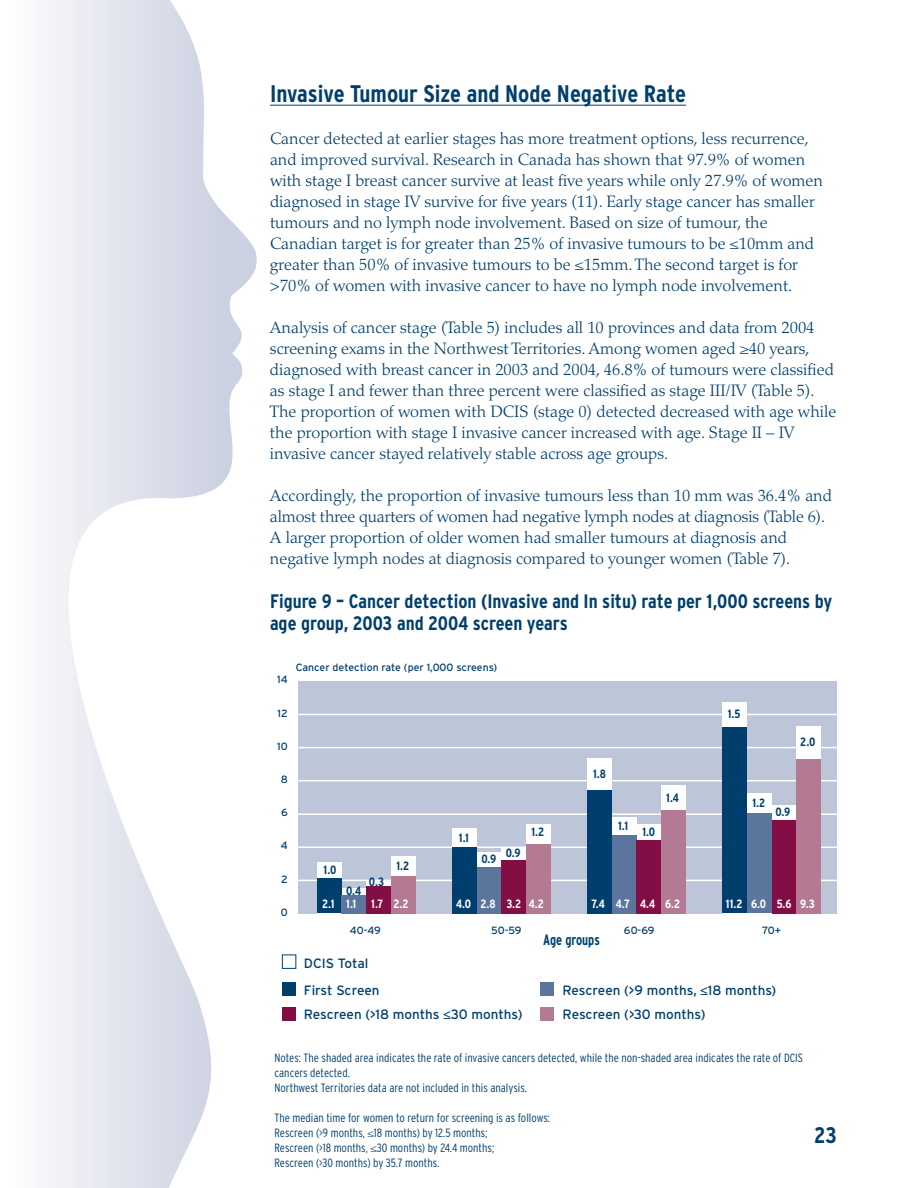
<style>
.page{position:relative;width:918px;height:1188px;background:#fff}
.page>*{position:absolute;margin:0;border:0;box-sizing:border-box;transform-origin:0 0}
.t1{font:700 condensed 24px "Interstate";color:#003f6d}
.t2{font:700 condensed 22.5px "Interstate";color:#003f6d}
.t3{font:700 condensed 19.5px/22.5px "Interstate";color:#003f6d}
.t4{font:300 16.5px/21px "Palatino";color:#003f6d}
.t5{font:700 condensed 15px "Interstate";color:#003f6d;scale:.88 1}
.t6{font:13.5px "Interstate";color:#003f6d}
.t7{font:300 condensed 12px/15px "Interstate";color:#003f6d}
.t8{font:700 condensed 12px "Interstate";color:#fff}
.t9{font:700 condensed 12px "Interstate";color:#003f6d}
.t10{font:10.5px "Interstate";color:#003f6d}
.s1{font-weight:400}
.s2{font-family:"Palatino";font-weight:700}
.s3{font-family:"Palatino";font-weight:400;font-stretch:normal}
</style>
<div class="page">
<svg style="left:49px;top:0;width:208px;height:1187px"></svg>
<div style="left:298px;top:681px;width:539px;height:233px;background:#bdc5d9"></div>
<hr style="left:298px;top:880px;width:539px;height:1px;background:#fff">
<hr style="left:298px;top:847px;width:539px;height:1px;background:#fff">
<hr style="left:298px;top:813px;width:539px;height:2px;background:#fff">
<hr style="left:298px;top:780px;width:539px;height:1px;background:#fff">
<hr style="left:298px;top:747px;width:539px;height:1px;background:#fff">
<hr style="left:298px;top:714px;width:539px;height:1px;background:#fff">
<div style="left:317px;top:862px;width:24px;height:51px;background:#fff"></div>
<div style="left:452px;top:828px;width:25px;height:85px;background:#fff"></div>
<div style="left:587px;top:759px;width:25px;height:154px;background:#fff"></div>
<div style="left:723px;top:702px;width:24px;height:211px;background:#fff"></div>
<div style="left:341px;top:888px;width:25px;height:25px;background:#fff"></div>
<div style="left:477px;top:852px;width:24px;height:61px;background:#fff"></div>
<div style="left:612px;top:817px;width:25px;height:96px;background:#fff"></div>
<div style="left:747px;top:793px;width:25px;height:120px;background:#fff"></div>
<div style="left:366px;top:880px;width:25px;height:33px;background:#fff"></div>
<div style="left:501px;top:847px;width:25px;height:66px;background:#fff"></div>
<div style="left:637px;top:824px;width:24px;height:89px;background:#fff"></div>
<div style="left:772px;top:805px;width:25px;height:108px;background:#fff"></div>
<div style="left:391px;top:856px;width:24px;height:57px;background:#fff"></div>
<div style="left:526px;top:824px;width:25px;height:89px;background:#fff"></div>
<div style="left:661px;top:785px;width:25px;height:128px;background:#fff"></div>
<div style="left:797px;top:726px;width:24px;height:187px;background:#fff"></div>
<div style="left:317px;top:879px;width:24px;height:34px;background:#003f6d"></div>
<div style="left:452px;top:847px;width:25px;height:66px;background:#003f6d"></div>
<div style="left:587px;top:790px;width:25px;height:123px;background:#003f6d"></div>
<div style="left:723px;top:727px;width:24px;height:186px;background:#003f6d"></div>
<div style="left:341px;top:895px;width:25px;height:18px;background:#5b759d"></div>
<div style="left:477px;top:867px;width:24px;height:46px;background:#5b759d"></div>
<div style="left:612px;top:835px;width:25px;height:78px;background:#5b759d"></div>
<div style="left:747px;top:813px;width:25px;height:100px;background:#5b759d"></div>
<div style="left:366px;top:886px;width:25px;height:27px;background:#820e45"></div>
<div style="left:501px;top:860px;width:25px;height:53px;background:#820e45"></div>
<div style="left:637px;top:840px;width:24px;height:73px;background:#820e45"></div>
<div style="left:772px;top:820px;width:25px;height:93px;background:#820e45"></div>
<div style="left:391px;top:876px;width:24px;height:37px;background:#b47a94"></div>
<div style="left:526px;top:844px;width:25px;height:69px;background:#b47a94"></div>
<div style="left:661px;top:810px;width:25px;height:103px;background:#b47a94"></div>
<div style="left:797px;top:759px;width:24px;height:154px;background:#b47a94"></div>
<div style="left:282px;top:982px;width:14px;height:13px;background:#003f6d"></div>
<div style="left:282px;top:1007px;width:14px;height:14px;background:#820e45"></div>
<div style="left:540px;top:982px;width:14px;height:13px;background:#5b759d"></div>
<div style="left:540px;top:1007px;width:14px;height:14px;background:#b47a94"></div>
<div style="left:282px;top:955px;width:14px;height:14px;border:1px solid #003f6d"></div>
<hr style="left:270px;top:105px;width:416px;height:1px;background:#003f6d">
<h1 class="t1" style="left:270px;top:84px;width:418px">Invasive Tumour Size and Node Negative Rate</h1>
<p class="t4" style="left:270px;top:130px;width:555px">Cancer detected at earlier stages has more treatment options, less recurrence, and improved survival. Research in Canada has shown that 97.9% of women with stage I breast cancer survive at least five years while only 27.9% of women diagnosed in stage IV survive for five years (11). Early stage cancer has smaller tumours and no lymph node involvement. Based on size of tumour, the Canadian target is for greater than 25% of invasive tumours to be <span class="s1">≤</span>10mm and greater than 50% of invasive tumours to be <span class="s1">≤</span>15mm. The second target is for &gt;70% of women with invasive cancer to have no lymph node involvement.</p>
<p class="t4" style="left:270px;top:319px;width:568px">Analysis of cancer stage (Table 5) includes all 10 provinces and data from 2004 screening exams in the Northwest Territories. Among women aged <span class="s1">≥</span>40 years, diagnosed with breast cancer in 2003 and 2004, 46.8% of tumours were classified as stage I and fewer than three percent were classified as stage III/IV (Table 5).<br>The proportion of women with DCIS (stage 0) detected decreased with age while the proportion with stage I invasive cancer increased with age. Stage II – IV invasive cancer stayed relatively stable across age groups.</p>
<p class="t4" style="left:270px;top:487px;width:563px">Accordingly, the proportion of invasive tumours less than 10 mm was 36.4% and almost three quarters of women had negative lymph nodes at diagnosis (Table 6).<br>A larger proportion of older women had smaller tumours at diagnosis and negative lymph nodes at diagnosis compared to younger women (Table 7).</p>
<p class="t3" style="left:270px;top:591px;width:564px">Figure 9 – Cancer detection (Invasive and In situ) rate per 1,000 screens by age group, 2003 and 2004 screen years</p>
<p class="t10" style="left:277px;top:676px;width:12px">14</p>
<p class="t10" style="left:296px;top:663px;width:203px">Cancer detection rate (per 1,000 screens)</p>
<p class="t10" style="left:277px;top:709px;width:12px">12</p>
<p class="t9" style="left:728px;top:710px;width:14px">1.5</p>
<p class="t10" style="left:277px;top:742px;width:12px">10</p>
<p class="t9" style="left:800px;top:738px;width:17px">2.0</p>
<p class="t10" style="left:281px;top:775px;width:9px">8</p>
<p class="t9" style="left:593px;top:770px;width:14px">1.8</p>
<p class="t10" style="left:281px;top:809px;width:8px">6</p>
<p class="t9" style="left:666px;top:793px;width:14px">1.4</p>
<p class="t9" style="left:752px;top:798px;width:14px">1.2</p>
<p class="t9" style="left:775px;top:807px;width:16px">0.9</p>
<p class="t10" style="left:281px;top:842px;width:9px">4</p>
<p class="t10" style="left:281px;top:875px;width:8px">2</p>
<p class="t9" style="left:324px;top:865px;width:14px">1.0</p>
<p class="t9" style="left:346px;top:887px;width:17px">0.4</p>
<p class="t9" style="left:369px;top:877px;width:17px">0.3</p>
<p class="t9" style="left:396px;top:861px;width:14px">1.2</p>
<p class="t9" style="left:459px;top:833px;width:12px">1.1</p>
<p class="t9" style="left:481px;top:854px;width:16px">0.9</p>
<p class="t9" style="left:506px;top:848px;width:16px">0.9</p>
<p class="t9" style="left:531px;top:827px;width:14px">1.2</p>
<p class="t9" style="left:618px;top:822px;width:12px">1.1</p>
<p class="t9" style="left:642px;top:827px;width:14px">1.0</p>
<p class="t10" style="left:281px;top:908px;width:8px">0</p>
<p class="t8" style="left:322px;top:899px;width:14px">2.1</p>
<p class="t8" style="left:456px;top:899px;width:17px">4.0</p>
<p class="t8" style="left:592px;top:899px;width:15px">7.4</p>
<p class="t8" style="left:726px;top:899px;width:18px">11.2</p>
<p class="t8" style="left:346px;top:899px;width:12px">1.1</p>
<p class="t8" style="left:480px;top:899px;width:17px">2.8</p>
<p class="t8" style="left:616px;top:899px;width:15px">4.7</p>
<p class="t8" style="left:751px;top:899px;width:17px">6.0</p>
<p class="t8" style="left:371px;top:899px;width:13px">1.7</p>
<p class="t8" style="left:506px;top:899px;width:17px">3.2</p>
<p class="t8" style="left:640px;top:899px;width:16px">4.4</p>
<p class="t8" style="left:777px;top:899px;width:16px">5.6</p>
<p class="t8" style="left:393px;top:899px;width:17px">2.2</p>
<p class="t8" style="left:529px;top:899px;width:17px">4.2</p>
<p class="t8" style="left:665px;top:899px;width:17px">6.2</p>
<p class="t8" style="left:800px;top:899px;width:16px">9.3</p>
<p class="t10" style="left:350px;top:926px;width:33px">40-49</p>
<p class="t10" style="left:491px;top:926px;width:32px">50-59</p>
<p class="t10" style="left:624px;top:926px;width:32px">60-69</p>
<p class="t10" style="left:762px;top:926px;width:20px">70+</p>
<p class="t5" style="left:543px;top:934px;width:66px">Age groups</p>
<p class="t6" style="left:304px;top:958px;width:66px">DCIS Total</p>
<p class="t6" style="left:304px;top:985px;width:77px">First Screen</p>
<p class="t6" style="left:563px;top:985px;width:215px">Rescreen (&gt;9 months, <span class="s2">≤</span>18 months)</p>
<p class="t6" style="left:304px;top:1009px;width:220px">Rescreen (&gt;18 months <span class="s2">≤</span>30 months)</p>
<p class="t6" style="left:563px;top:1009px;width:144px">Rescreen (&gt;30 months)</p>
<p class="t7" style="left:274px;top:1051px;width:530px">Notes: The shaded area indicates the rate of invasive cancers detected, while the non-shaded area indicates the rate of DCIS cancers detected.<br>Northwest Territories data are not included in this analysis.</p>
<p class="t7" style="left:274px;top:1111px;width:277px">The median time for women to return for screening is as follows:<br>Rescreen (&gt;9 months, <span class="s3">≤</span>18 months) by 12.5 months;<br>Rescreen (&gt;18 months, <span class="s3">≤</span>30 months) by 24.4 months;<br>Rescreen (&gt;30 months) by 35.7 months.</p>
<h2 class="t2" style="left:814px;top:1127px;width:24px">23</h2>
</div>
